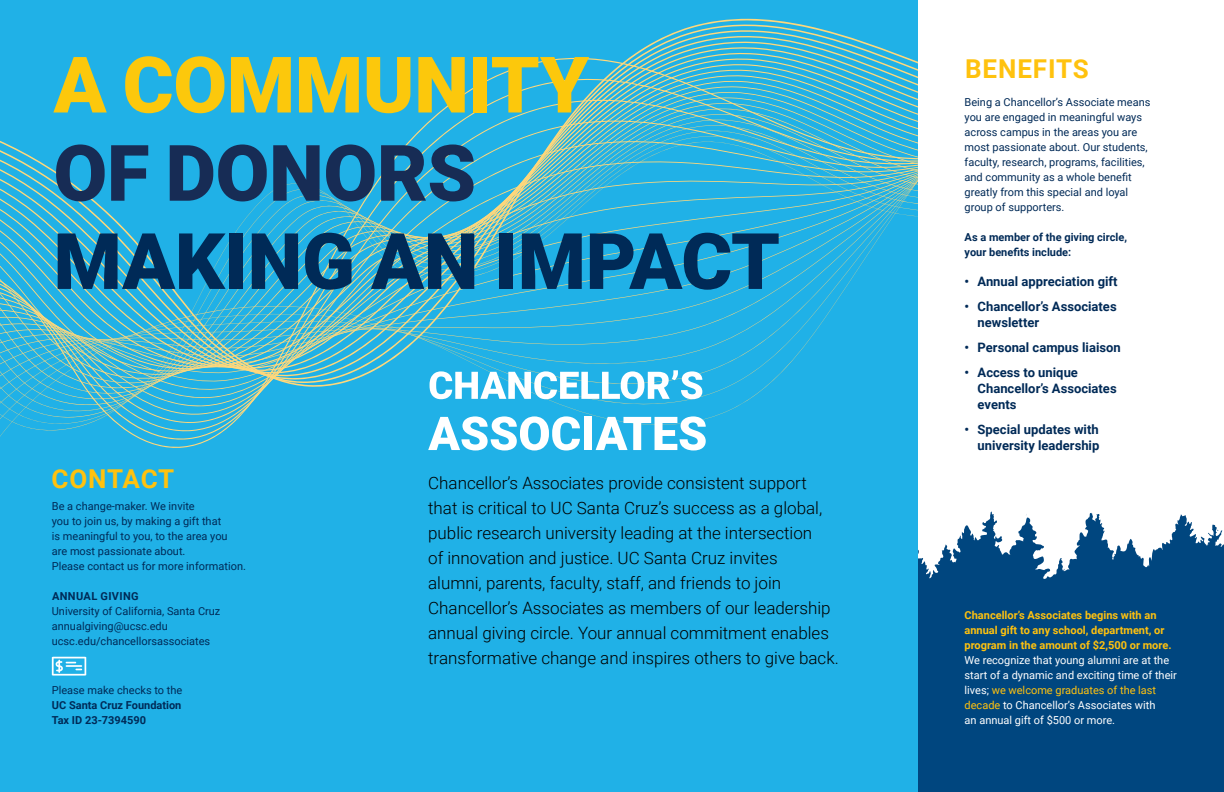
<style>
.page{position:relative;width:1224px;height:792px;background:#fff}
.page>*{position:absolute;margin:0;border:0;box-sizing:border-box;transform-origin:0 0}
.t1{font:900 78px "Roboto";letter-spacing:-.005em;color:#002a57}
.t2{font:900 78px "Roboto";letter-spacing:-.005em;color:#fcc80c}
.t3{font:900 78px "Roboto";letter-spacing:-.005em;color:#172c55}
.t4{font:700 26px "Roboto";letter-spacing:.035em;color:#ffc20e}
.t5{font:300 17px/25px "Roboto";color:#000}
.t6{font:700 13px/16px "Roboto";color:#002a57}
.t7{font:11px/15px "Roboto";color:#002a57}
.t8{font:11px/15px "Roboto";color:#fff}
.t9{font:700 11px/15px "Roboto";color:#ffc20e}
.t10{font:700 11px/15px "Roboto";color:#002a57}
.t11{font:700 11px "Roboto";letter-spacing:.035em;color:#002a57}
.s1{color:#ffc20e}
</style>
<div class="page">
<div style="left:0;top:0;width:918px;height:792px;background:#20b1e7"></div>
<svg style="left:0;top:18px;width:918px;height:370px"></svg>
<svg style="left:918px;top:511px;width:306px;height:281px;background:#1e5b8e"></svg>
<svg style="left:430px;top:370px;width:272px;height:29px"></svg>
<svg style="left:428px;top:416px;width:152px;height:35px"></svg>
<div style="left:584px;top:417px;width:8px;height:33px;background:#fff"></div>
<svg style="left:596px;top:416px;width:110px;height:35px"></svg>
<svg style="left:52px;top:657px;width:34px;height:19px"></svg>
<h1 class="t2" style="left:53px;top:30px;width:537px">A COMMUNITY</h1>
<h1 class="t3" style="left:53px;top:118px;width:424px">OF DONORS</h1>
<h1 class="t1" style="left:53px;top:207px;width:728px">MAKING AN IMPACT</h1>
<h2 class="t4" style="left:51px;top:460px;width:124px">CONTACT</h2>
<p class="t7" style="left:52px;top:499px;width:196px">Be a change-maker. We invite<br>you to join us, by making a gift that<br>is meaningful to you, to the area you<br>are most passionate about.<br>Please contact us for more information.</p>
<p class="t11" style="left:52px;top:589px;width:88px">ANNUAL GIVING</p>
<p class="t7" style="left:52px;top:604px;width:170px">University of California, Santa Cruz annualgiving@ucsc.edu ucsc.edu/chancellorsassociates</p>
<p class="t7" style="left:52px;top:683px;width:132px">Please make checks to the</p>
<p class="t10" style="left:52px;top:698px;width:131px">UC Santa Cruz Foundation<br>Tax ID 23-7394590</p>
<p class="t5" style="left:428px;top:470px;width:412px">Chancellor’s Associates provide consistent support that is critical to UC Santa Cruz’s success as a global, public research university leading at the intersection<br>of innovation and justice. UC Santa Cruz invites<br>alumni, parents, faculty, staff, and friends to join Chancellor’s Associates as members of our leadership annual giving circle. Your annual commitment enables transformative change and inspires others to give back.</p>
<h2 class="t4" style="left:965px;top:50px;width:125px">BENEFITS</h2>
<p class="t7" style="left:965px;top:94px;width:187px">Being a Chancellor’s Associate means you are engaged in meaningful ways across campus in the areas you are most passionate about. Our students, faculty, research, programs, facilities, and community as a whole benefit greatly from this special and loyal group of supporters.</p>
<p class="t10" style="left:965px;top:229px;width:164px">As a member of the giving circle, your benefits include:</p>
<p class="t6" style="left:965px;top:273px;width:154px">• Annual appreciation gift</p>
<p class="t6" style="left:978px;top:298px;width:141px;text-indent:-13px">• Chancellor’s Associates newsletter</p>
<p class="t6" style="left:965px;top:339px;width:158px">• Personal campus liaison</p>
<p class="t6" style="left:978px;top:364px;width:141px;text-indent:-13px">• Access to unique<br>Chancellor’s Associates events</p>
<p class="t6" style="left:965px;top:421px;width:136px;text-align:right">• Special updates with university leadership</p>
<p class="t9" style="left:965px;top:607px;width:208px">Chancellor’s Associates begins with an annual gift to any school, department, or program in the amount of $2,500 or more.</p>
<p class="t8" style="left:965px;top:652px;width:214px">We recognize that young alumni are at the start of a dynamic and exciting time of their lives; <span class="s1">we welcome graduates of the last decade</span> to Chancellor’s Associates with<br>an annual gift of $500 or more.</p>
</div>
